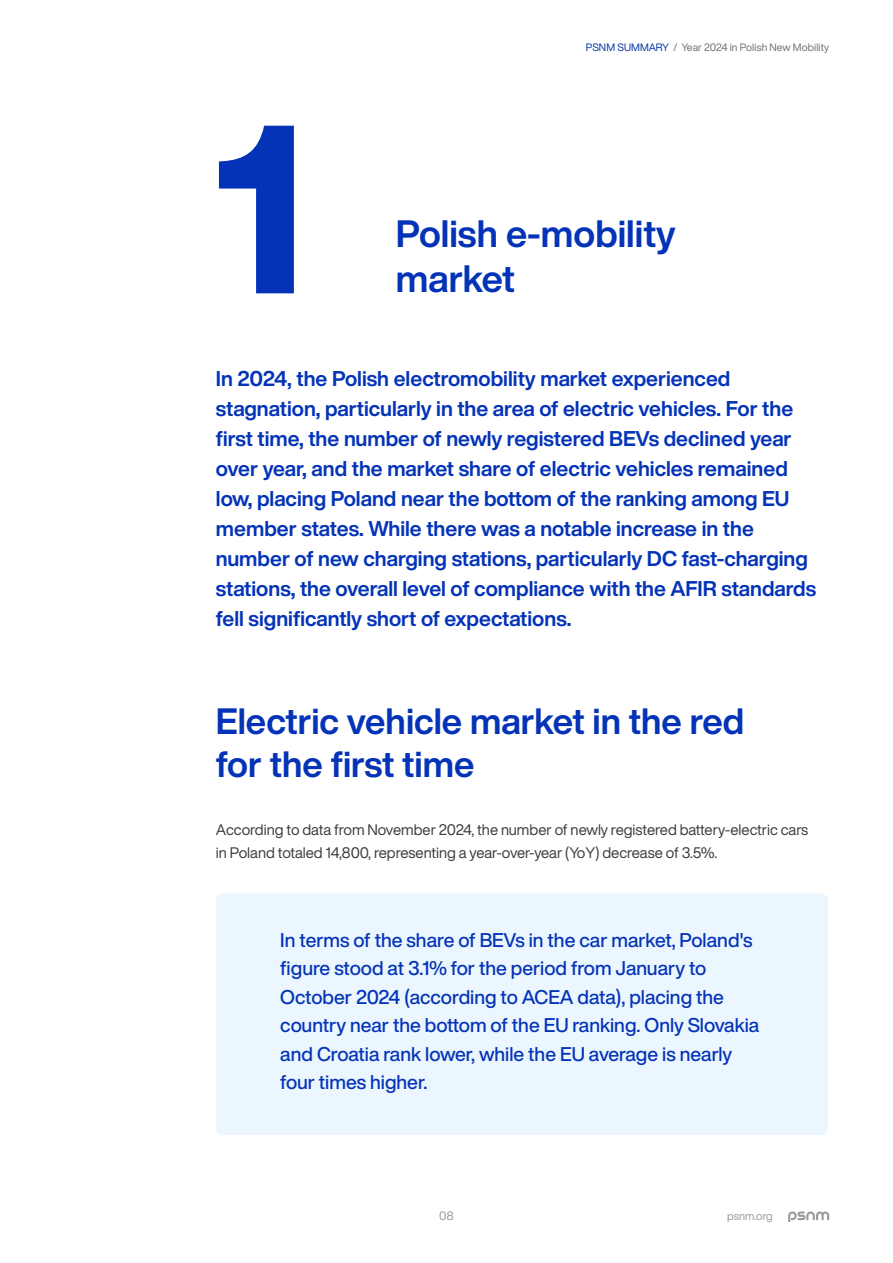
<style>
.page{position:relative;width:893px;height:1263px;background:#fff}
.page>*{position:absolute;margin:0;border:0;box-sizing:border-box;transform-origin:0 0}
.t1{font:800 235.5px "Helvetica Now Display";color:#0433b7;scale:.95 1}
.t2{font:700 37.5px/45px "Helvetica Now Display";color:#0433b7}
.t3{font:700 36px/43.2px "Helvetica Now Display";color:#0433b7}
.t4{font:700 21px/30px "Helvetica Now Display";color:#0433b7}
.t5{font:500 19.5px/28.5px "Helvetica Now Display";color:#0433b7}
.t6{font:15px/22.5px "Helvetica Now Display";color:#3c3c3b}
.t7{font:12px "Helvetica Now Display";color:#9c9b9b}
.t8{font:11.25px "Helvetica Now Display";color:#9c9b9b}
.t9{font:10.5px "Helvetica Now Display";letter-spacing:.01em;color:#6f6f6e}
.s1{color:#0034a6}
</style>
<div class="page">
<div style="left:216px;top:894px;width:612px;height:241px;background:#ebf6ff;border-radius:6px"></div>
<svg style="left:788px;top:1211px;width:41px;height:11px"></svg>
<h1 class="t1" style="left:213px;top:46px;width:99px">1</h1>
<p class="t9" style="left:586px;top:40px;width:245px"><span class="s1">PSNM SUMMARY</span> / Year 2024 in Polish New Mobility</p>
<h2 class="t2" style="left:396px;top:211px;width:282px">Polish e-mobility market</h2>
<p class="t4" style="left:216px;top:363px;width:602px">In 2024, the Polish electromobility market experienced stagnation, particularly in the area of electric vehicles. For the first time, the number of newly registered BEVs declined year over year, and the market share of electric vehicles remained low, placing Poland near the bottom of the ranking among EU member states. While there was a notable increase in the number of new charging stations, particularly DC fast-charging stations, the overall level of compliance with the AFIR standards fell significantly short of expectations.</p>
<h3 class="t3" style="left:216px;top:699px;width:530px">Electric vehicle market in the red for the first time</h3>
<p class="t6" style="left:216px;top:818px;width:594px">According to data from November 2024, the number of newly registered battery-electric cars in Poland totaled 14,800, representing a year-over-year (YoY) decrease of 3.5%.</p>
<p class="t5" style="left:280px;top:925px;width:481px">In terms of the share of BEVs in the car market, Poland's figure stood at 3.1% for the period from January to October 2024 (according to ACEA data), placing the country near the bottom of the EU ranking. Only Slovakia and Croatia rank lower, while the EU average is nearly four times higher.</p>
<p class="t7" style="left:439px;top:1207px;width:16px">08</p>
<p class="t8" style="left:727px;top:1209px;width:47px">psnm.org</p>
</div>
